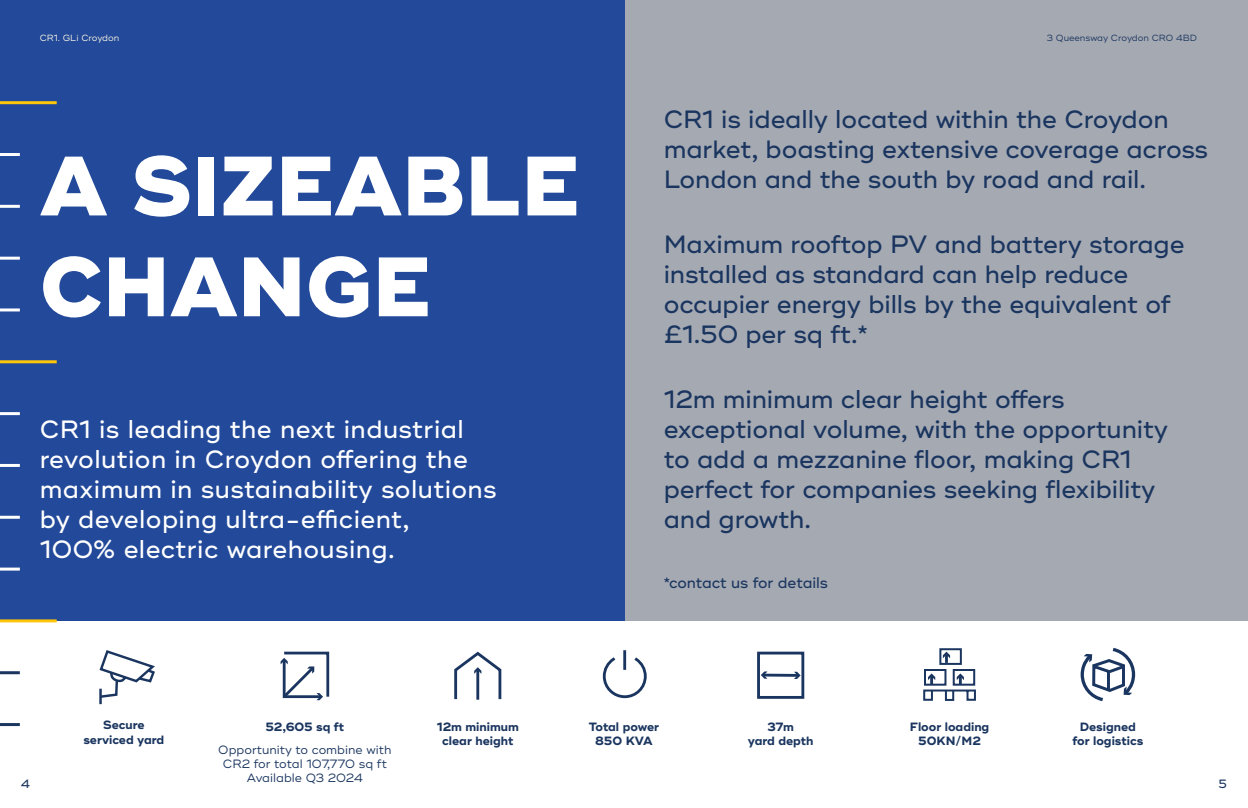
<style>
.page{position:relative;width:1248px;height:808px;background:#fff}
.page>*{position:absolute;margin:0;border:0;box-sizing:border-box;transform-origin:0 0}
.t1{font:800 84px/100.8px "Ridley Grotesk";color:#fff}
.t2{font:500 25px/30px "Ridley Grotesk";letter-spacing:-.005em;color:#1a355f}
.t3{font:500 25px/30px "Ridley Grotesk";letter-spacing:.015em;color:#fff}
.t4{font:500 15px "Ridley Grotesk";letter-spacing:-.005em;color:#1a355f}
.t5{font:700 12px/14.4px "Ridley Grotesk";color:#1a355f;text-align:center}
.t6{font:12px/14.4px "Ridley Grotesk";color:#1a355f;text-align:center}
.t7{font:500 12px "Ridley Grotesk";color:#1a355f}
.t8{font:9px "Ridley Grotesk";color:#1a355f}
.t9{font:9px "Ridley Grotesk";color:#fff}
</style>
<div class="page">
<div style="left:0;top:0;width:1247px;height:621px;background:#a5a9b2"></div>
<div style="left:0;top:0;width:624px;height:621px;background:#234a9a"></div>
<svg style="left:454px;top:651px;width:48px;height:49px"></svg>
<hr style="left:0;top:101px;width:57px;height:3px;background:#fdc608">
<hr style="left:0;top:205px;width:20px;height:3px;background:#fff">
<hr style="left:0;top:153px;width:20px;height:3px;background:#fff">
<hr style="left:0;top:257px;width:20px;height:3px;background:#fff">
<hr style="left:0;top:360px;width:57px;height:3px;background:#fdc608">
<hr style="left:0;top:308px;width:20px;height:3px;background:#fff">
<hr style="left:0;top:412px;width:20px;height:3px;background:#fff">
<hr style="left:0;top:516px;width:20px;height:3px;background:#fff">
<hr style="left:0;top:464px;width:20px;height:3px;background:#fff">
<hr style="left:0;top:568px;width:20px;height:3px;background:#fff">
<hr style="left:0;top:671px;width:20px;height:3px;background:#1a355f">
<hr style="left:0;top:619px;width:57px;height:3px;background:#fdc608">
<hr style="left:0;top:723px;width:20px;height:3px;background:#1a355f">
<svg style="left:280px;top:651px;width:50px;height:50px"></svg>
<svg style="left:761px;top:671px;width:39px;height:8px"></svg>
<div style="left:757px;top:652px;width:47px;height:47px;border:3px solid #1a355f"></div>
<svg style="left:1080px;top:647px;width:56px;height:55px"></svg>
<svg style="left:602px;top:655px;width:45px;height:44px"></svg>
<hr style="left:623px;top:652px;width:3px;height:16px;background:#1a355f">
<svg style="left:99px;top:650px;width:56px;height:48px"></svg>
<hr style="left:99px;top:689px;width:3px;height:15px;background:#1a355f">
<div style="left:923px;top:669px;width:23px;height:17px;border:2px solid #1a355f"></div>
<div style="left:952px;top:669px;width:23px;height:17px;border:2px solid #1a355f"></div>
<div style="left:939px;top:648px;width:22px;height:17px;border:2px solid #1a355f"></div>
<svg style="left:923px;top:673px;width:53px;height:28px"></svg>
<svg style="left:942px;top:652px;width:8px;height:11px"></svg>
<p class="t9" style="left:40px;top:33px;width:81px">CR1. GLi Croydon</p>
<p class="t8" style="left:1046px;top:33px;width:151px">3 Queensway Croydon CR0 4BD</p>
<h1 class="t1" style="left:40px;top:137px;width:541px">A SIZEABLE<br>CHANGE</h1>
<p class="t3" style="left:40px;top:415px;width:458px">CR1 is leading the next industrial revolution in Croydon offering the maximum in sustainability solutions by developing ultra-efficient,<br>100% electric warehousing.</p>
<p class="t2" style="left:663px;top:105px;width:546px">CR1 is ideally located within the Croydon market, boasting extensive coverage across<br>London and the south by road and rail.</p>
<p class="t2" style="left:663px;top:230px;width:522px">Maximum rooftop PV and battery storage installed as standard can help reduce occupier energy bills by the equivalent of £1.50 per sq ft.*</p>
<p class="t2" style="left:663px;top:385px;width:505px">12m minimum clear height offers exceptional volume, with the opportunity to add a mezzanine floor, making CR1 perfect for companies seeking flexibility and growth.</p>
<p class="t4" style="left:663px;top:573px;width:166px">*contact us for details</p>
<p class="t5" style="left:83px;top:718px;width:82px">Secure serviced yard</p>
<p class="t5" style="left:588px;top:720px;width:72px">Total power<br>850 KVA</p>
<p class="t5" style="left:909px;top:719px;width:81px">Floor loading<br>50KN/M2</p>
<p class="t5" style="left:747px;top:720px;width:67px">37m<br>yard depth</p>
<p class="t5" style="left:1072px;top:720px;width:72px">Designed for logistics</p>
<p class="t5" style="left:265px;top:720px;width:80px">52,605 sq ft</p>
<p class="t6" style="left:218px;top:742px;width:175px">Opportunity to combine with<br>CR2 for total 107,770 sq ft<br>Available Q3 2024</p>
<p class="t5" style="left:437px;top:720px;width:84px">12m minimum clear height</p>
<p class="t7" style="left:21px;top:776px;width:10px">4</p>
<p class="t7" style="left:1218px;top:776px;width:10px">5</p>
</div>
